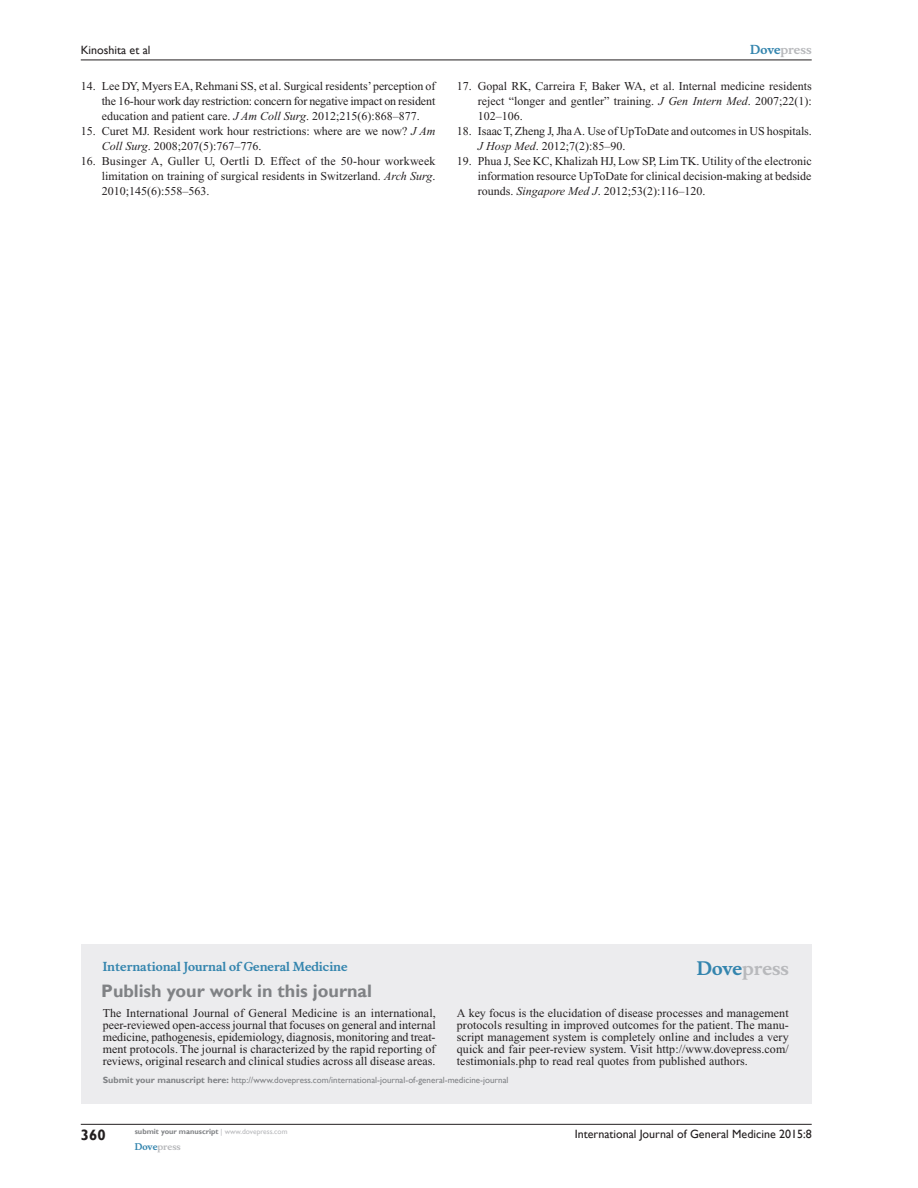
<style>
.page{position:relative;width:918px;height:1188px;background:#fff}
.page>*{position:absolute;margin:0;border:0;box-sizing:border-box;transform-origin:0 0}
.PromBx-H1{font:700 18px "Gill Sans";color:#808285}
.PromBx-Brand{font:700 18px "Musee";color:#b8b9bc}
.t1{font:700 15px "Gill Sans";color:#231f20}
.RefNL2{font:12px/15px "Times New Roman";color:#231f20;text-align:justify}
.PromBx-Tx{font:12px/12px "Times New Roman";letter-spacing:.005em;color:#231f20;text-align:justify}
.t2{font:12px "Gill Sans";color:#231f20}
.PromBx-JrnlName{font:700 12px "Musee";color:#3485ae}
.t3{font:700 12px "Musee";color:#b8b9bc}
.PromBx-SubmitMssWebA{font:9px "Gill Sans";color:#808285}
.t4{font:700 9px "Musee";color:#b8b9bc}
.t5{font:700 7.5px "Gill Sans";color:#808285}
.s1{font-style:italic}
.s2{color:#3485ae}
.s3{font-weight:700}
.s4{font-weight:400;color:#b8b9bc}
</style>
<div class="page">
<div style="left:81px;top:944px;width:731px;height:159px;background:#ececee"></div>
<hr style="left:81px;top:1124px;width:731px;height:1px;background:#231f20">
<hr style="left:81px;top:60px;width:731px;height:1px;background:#231f20">
<p class="t2" style="left:81px;top:43px;width:71px">Kinoshita et al</p>
<p class="RefNL2" style="left:102px;top:79px;width:335px;text-indent:-21px">14. Lee DY, Myers EA, Rehmani SS, et al. Surgical residents’ perception of the 16-hour work day restriction: concern for negative impact on resident education and patient care. <span class="s1">J Am Coll Surg</span>. 2012;215(6):868–877.</p>
<p class="RefNL2" style="left:102px;top:124px;width:335px;text-indent:-21px">15. Curet MJ. Resident work hour restrictions: where are we now? <span class="s1">J Am<br>Coll Surg</span>. 2008;207(5):767–776.</p>
<p class="RefNL2" style="left:102px;top:154px;width:335px;text-indent:-21px">16. Businger A, Guller U, Oertli D. Effect of the 50-hour workweek limitation on training of surgical residents in Switzerland. <span class="s1">Arch Surg</span>.<br>2010;145(6):558–563.</p>
<p class="t3" style="left:750px;top:43px;width:63px"><span class="s2">Dove</span>press</p>
<p class="RefNL2" style="left:478px;top:79px;width:335px;text-indent:-21px">17. Gopal RK, Carreira F, Baker WA, et al. Internal medicine residents reject “longer and gentler” training. <span class="s1">J Gen Intern Med</span>. 2007;22(1):<br>102–106.</p>
<p class="RefNL2" style="left:478px;top:124px;width:336px;text-indent:-21px">18. Isaac T, Zheng J, Jha A. Use of UpToDate and outcomes in US hospitals.<br><span class="s1">J Hosp Med</span>. 2012;7(2):85–90.</p>
<p class="RefNL2" style="left:478px;top:154px;width:335px;text-indent:-21px">19. Phua J, See KC, Khalizah HJ, Low SP, Lim TK. Utility of the electronic information resource UpToDate for clinical decision-making at bedside rounds. <span class="s1">Singapore Med J</span>. 2012;53(2):116–120.</p>
<p class="PromBx-JrnlName" style="left:103px;top:959px;width:246px">International Journal of General Medicine</p>
<p class="PromBx-H1" style="left:101px;top:980px;width:272px">Publish your work in this journal</p>
<p class="PromBx-Brand" style="left:697px;top:958px;width:94px"><span class="s2">Dove</span>press</p>
<p class="PromBx-Tx" style="left:103px;top:1007px;width:335px">The International Journal of General Medicine is an international, peer-reviewed open-access journal that focuses on general and internal medicine, pathogenesis, epidemiology, diagnosis, monitoring and treat&shy;ment protocols. The journal is characterized by the rapid reporting of reviews, original research and clinical studies across all disease areas.</p>
<p class="PromBx-Tx" style="left:457px;top:1007px;width:333px">A key focus is the elucidation of disease processes and management protocols resulting in improved outcomes for the patient. The manu&shy;script management system is completely online and includes a very quick and fair peer-review system. Visit http://www.dovepress.com/ testimonials.php to read real quotes from published authors.</p>
<p class="PromBx-SubmitMssWebA" style="left:103px;top:1075px;width:407px"><span class="s3">Submit your manuscript here:</span> http://www.dovepress.com/international-journal-of-general-medicine-journal</p>
<p class="t1" style="left:81px;top:1126px;width:26px">360</p>
<p class="t5" style="left:135px;top:1127px;width:154px">submit your manuscript <span class="s4">| www.dovepress.com</span></p>
<p class="t4" style="left:135px;top:1141px;width:48px"><span class="s2">Dove</span>press</p>
<p class="t2" style="left:575px;top:1127px;width:238px">International Journal of General Medicine 2015:8</p>
</div>
